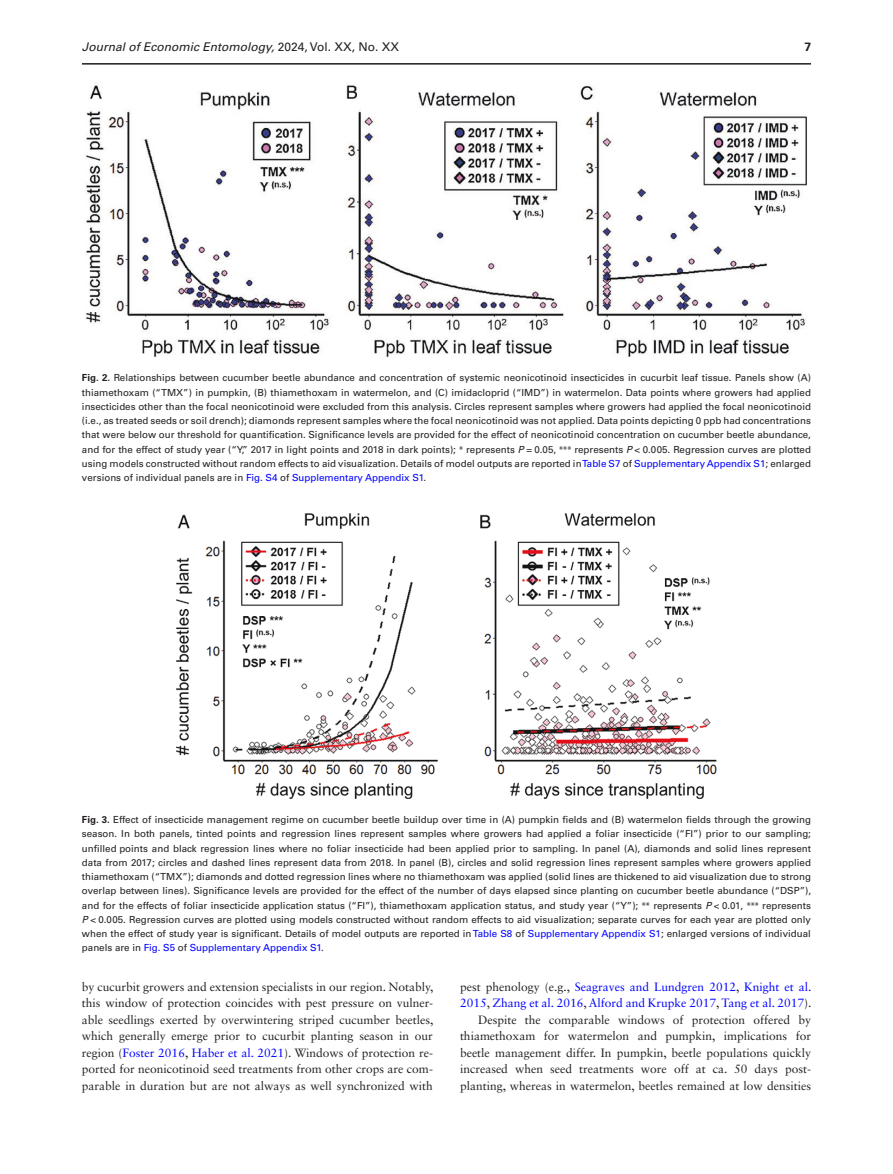
<style>
.page{position:relative;width:893px;height:1174px;background:#fff}
.page>*{position:absolute;margin:0;border:0;box-sizing:border-box;transform-origin:0 0}
.Text{font:12px/16.5px "Sabon LT Std";color:#231f20;text-align:justify}
.TextInd{font:12px/16.5px "Sabon LT Std";color:#231f20;text-align:justify}
.Text-2{font:12px/16.5px "Sabon LT Std";color:#00f}
.t1{font:italic 12px "Univers LT Std";color:#231f20}
.t2{font:700 12px "Univers LT Std";color:#231f20}
.FigCapt{font:9.75px/14.2px "Univers LT Std";color:#231f20;text-align:justify}
.s1{font-style:normal}
.s2{font-weight:700}
.s3{font-family:"Myriad Pro"}
.s4{font-style:italic}
.s5{color:#00f}
.s6{color:#231f20}
</style>
<div class="page">
<hr style="left:82px;top:63px;width:729px;height:2px;background:#1d1e1f">
<img style="left:86px;top:85px;width:721px;height:272px">
<img style="left:176px;top:513px;width:541px;height:286px">
<p class="t1" style="left:82px;top:40px;width:319px">Journal of Economic Entomology, <span class="s1">2024, Vol. XX, No. XX</span></p>
<p class="t2" style="left:804px;top:40px;width:8px">7</p>
<p class="FigCapt" style="left:82px;top:371px;width:731px"><span class="s2">Fig. 2.</span> Relationships between cucumber beetle abundance and concentration of systemic neonicotinoid insecticides in cucurbit leaf tissue. Panels show (A) thiamethoxam (“TMX”) in pumpkin, (B) thiamethoxam in watermelon, and (C) imidacloprid (“IMD”) in watermelon. Data points where growers had applied insecticides other than the focal neonicotinoid were excluded from this analysis. Circles represent samples where growers had applied the focal neonicotinoid (i.e., as treated seeds or soil drench); diamonds represent samples where the focal neonicotinoid was not applied. Data points depicting 0 ppb had concentrations that were below our threshold for quantification. Significance levels are provided for the effect of neonicotinoid concentration on cucumber beetle abundance, and for the effect of study year (“Y,” 2017 in light points and 2018 in dark points); <span class="s3">*</span> represents <span class="s4">P</span> = 0.05, <span class="s3">***</span> represents <span class="s4">P</span> &lt; 0.005. Regression curves are plotted using models constructed without random effects to aid visualization. Details of model outputs are reported in <span class="s5">Table S7</span> of <span class="s5">Supplementary Appendix S1</span>; enlarged versions of individual panels are in <span class="s5">Fig. S4</span> of <span class="s5">Supplementary Appendix S1</span>.</p>
<p class="FigCapt" style="left:82px;top:812px;width:731px"><span class="s2">Fig. 3.</span> Effect of insecticide management regime on cucumber beetle buildup over time in (A) pumpkin fields and (B) watermelon fields through the growing season. In both panels, tinted points and regression lines represent samples where growers had applied a foliar insecticide (“FI”) prior to our sampling; unfilled points and black regression lines where no foliar insecticide had been applied prior to sampling. In panel (A), diamonds and solid lines represent data from 2017; circles and dashed lines represent data from 2018. In panel (B), circles and solid regression lines represent samples where growers applied thiamethoxam (“TMX”); diamonds and dotted regression lines where no thiamethoxam was applied (solid lines are thickened to aid visualization due to strong overlap between lines). Significance levels are provided for the effect of the number of days elapsed since planting on cucumber beetle abundance (“DSP”), and for the effects of foliar insecticide application status (“FI”), thiamethoxam application status, and study year (“Y”); <span class="s3">**</span> represents <span class="s4">P</span> &lt; 0.01, <span class="s3">***</span> represents <span class="s4">P</span> &lt; 0.005. Regression curves are plotted using models constructed without random effects to aid visualization; separate curves for each year are plotted only when the effect of study year is significant. Details of model outputs are reported in <span class="s5">Table S8</span> of <span class="s5">Supplementary Appendix S1</span>; enlarged versions of individual panels are in <span class="s5">Fig. S5</span> of <span class="s5">Supplementary Appendix S1</span>.</p>
<p class="Text" style="left:82px;top:978px;width:353px">by cucurbit growers and extension specialists in our region. Notably, this window of protection coincides with pest pressure on vulner&shy;able seedlings exerted by overwintering striped cucumber beetles, which generally emerge prior to cucurbit planting season in our region (<span class="s5">Foster 2016</span>, <span class="s5">Haber et al. 2021</span>). Windows of protection re&shy;ported for neonicotinoid seed treatments from other crops are com&shy;parable in duration but are not always as well synchronized with</p>
<p class="Text-2" style="left:460px;top:978px;width:353px"><span class="s6">pest phenology (e.g.,</span> Seagraves and Lundgren 2012<span class="s6">,</span> Knight et al.<br>2015<span class="s6">,</span> Zhang et al. 2016<span class="s6">,</span> Alford and Krupke 2017<span class="s6">,</span> Tang et al. 2017<span class="s6">).</span></p>
<p class="TextInd" style="left:460px;top:1011px;width:353px;text-indent:18px">Despite the comparable windows of protection offered by thiamethoxam for watermelon and pumpkin, implications for beetle management differ. In pumpkin, beetle populations quickly increased when seed treatments wore off at ca. 50 days post&shy;planting, whereas in watermelon, beetles remained at low densities</p>
</div>
